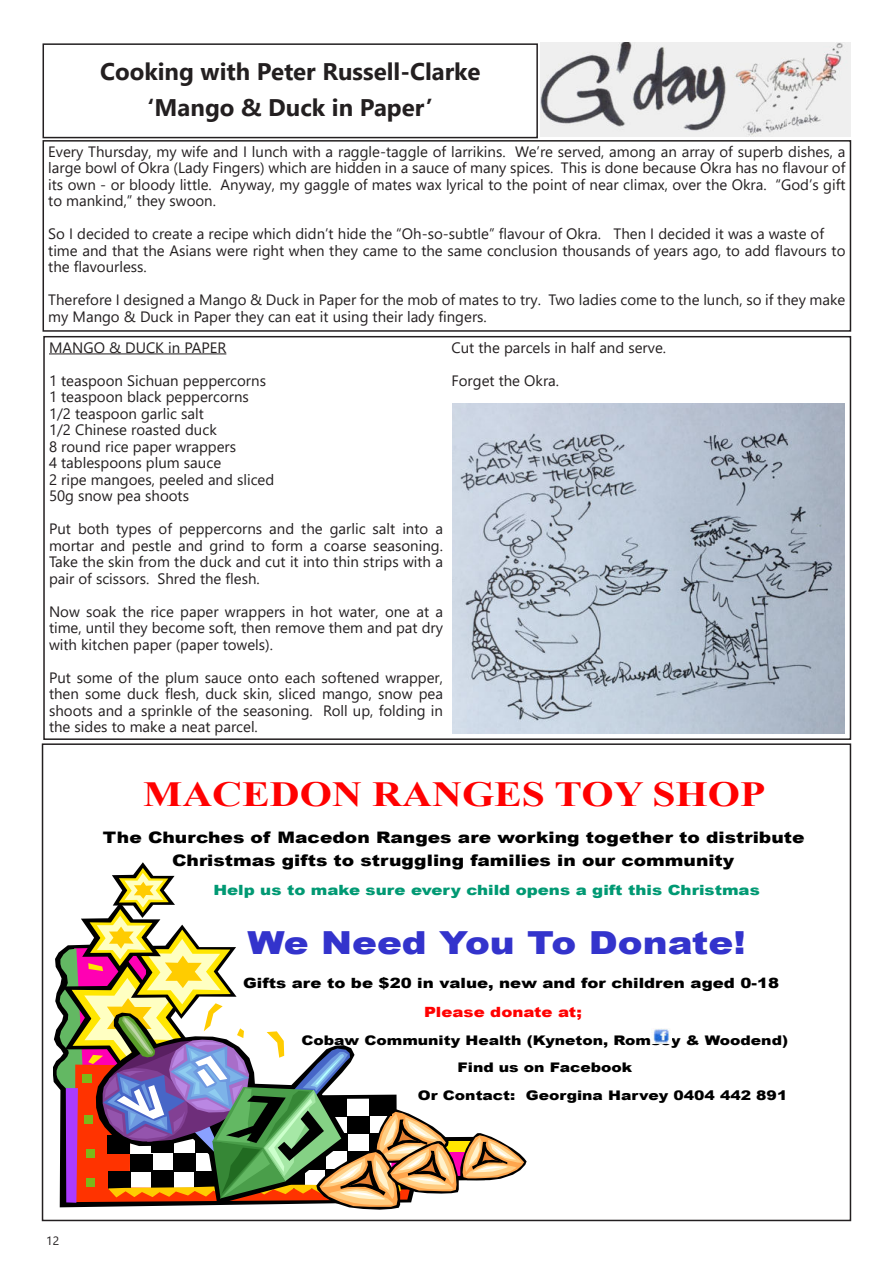
<style>
.page{position:relative;width:893px;height:1263px;background:#fff}
.page>*{position:absolute;margin:0;border:0;box-sizing:border-box;transform-origin:0 0}
.t1{font:700 35.25px "Times New Roman";color:#f00;scale:1.17 1}
.t2{font:900 31.8px "Arial";color:#33c;scale:1.17 1}
.t3{font:700 24px/36px "Segoe UI";color:#231f20;text-align:center}
.t4{font:900 15.9px/22.8px "Arial";color:#000;text-align:center;scale:1.17 1}
.t5{font:15px/16.5px "Segoe UI";color:#231f20;text-align:justify}
.t6{font:900 14.1px "Arial";color:#009973;scale:1.17 1}
.t7{font:900 14.1px "Arial";color:#000;scale:1.17 1}
.t8{font:900 14.1px "Arial";color:#f00;scale:1.17 1}
.t9{font:900 13.2px "Arial";color:#000;scale:1.17 1}
.t10{font:12px "Segoe UI";color:#231f20}
</style>
<div class="page">
<div style="left:43px;top:43px;width:495px;height:95px;border:2px solid #231f20"></div>
<hr style="left:49px;top:353px;width:177px;height:1px;background:#231f20">
<div style="left:43px;top:336px;width:808px;height:404px;border:2px solid #231f20"></div>
<img style="left:541px;top:43px;width:309px;height:94px">
<div style="left:43px;top:140px;width:808px;height:192px;border:2px solid #231f20"></div>
<img style="left:453px;top:404px;width:391px;height:329px">
<svg style="left:57px;top:862px;width:470px;height:348px"></svg>
<img style="left:653px;top:1028px;width:17px;height:16px">
<h3 class="t3" style="left:100px;top:51px;width:382px">Cooking with Peter Russell-Clarke ‘Mango &amp; Duck in Paper’</h3>
<p class="t5" style="left:48px;top:144px;width:799px">Every Thursday, my wife and I lunch with a raggle-taggle of larrikins. We’re served, among an array of superb dishes, a large bowl of Okra (Lady Fingers) which are hidden in a sauce of many spices. This is done because Okra has no flavour of its own - or bloody little. Anyway, my gaggle of mates wax lyrical to the point of near climax, over the Okra. “God’s gift to mankind,” they swoon.</p>
<p class="t5" style="left:48px;top:224px;width:799px;text-align:left">So I decided to create a recipe which didn’t hide the “Oh-so-subtle” flavour of Okra. Then I decided it was a waste of time and that the Asians were right when they came to the same conclusion thousands of years ago, to add flavours to the flavourless.</p>
<p class="t5" style="left:48px;top:293px;width:799px">Therefore I designed a Mango &amp; Duck in Paper for the mob of mates to try. Two ladies come to the lunch, so if they make my Mango &amp; Duck in Paper they can eat it using their lady fingers.</p>
<p class="t5" style="left:49px;top:340px;width:179px">MANGO &amp; DUCK in PAPER</p>
<p class="t5" style="left:49px;top:373px;width:227px;text-align:left">1 teaspoon Sichuan peppercorns<br>1 teaspoon black peppercorns<br>1/2 teaspoon garlic salt<br>1/2 Chinese roasted duck<br>8 round rice paper wrappers<br>4 tablespoons plum sauce<br>2 ripe mangoes, peeled and sliced<br>50g snow pea shoots</p>
<p class="t5" style="left:49px;top:522px;width:395px">Put both types of peppercorns and the garlic salt into a mortar and pestle and grind to form a coarse seasoning.<br>Take the skin from the duck and cut it into thin strips with a pair of scissors. Shred the flesh.</p>
<p class="t5" style="left:49px;top:604px;width:395px">Now soak the rice paper wrappers in hot water, one at a time, until they become soft, then remove them and pat dry with kitchen paper (paper towels).</p>
<p class="t5" style="left:49px;top:670px;width:395px">Put some of the plum sauce onto each softened wrapper, then some duck flesh, duck skin, sliced mango, snow pea shoots and a sprinkle of the seasoning. Roll up, folding in the sides to make a neat parcel.</p>
<p class="t5" style="left:451px;top:340px;width:216px">Cut the parcels in half and serve.</p>
<p class="t5" style="left:451px;top:373px;width:109px">Forget the Okra.</p>
<h1 class="t1" style="left:143px;top:773px;width:533px">MACEDON RANGES TOY SHOP</h1>
<p class="t4" style="left:103px;top:827px;width:601px">The Churches of Macedon Ranges are working together to distribute<br>Christmas gifts to struggling families in our community</p>
<p class="t6" style="left:213px;top:884px;width:469px">Help us to make sure every child opens a gift this Christmas</p>
<h2 class="t2" style="left:247px;top:929px;width:427px">We Need You To Donate!</h2>
<p class="t7" style="left:243px;top:977px;width:460px">Gifts are to be $20 in value, new and for children aged 0-18</p>
<p class="t8" style="left:424px;top:1006px;width:136px">Please donate at;</p>
<p class="t9" style="left:301px;top:1035px;width:417px">Cobaw Community Health (Kyneton, Romsey &amp; Woodend)</p>
<p class="t9" style="left:457px;top:1062px;width:151px">Find us on Facebook</p>
<p class="t9" style="left:418px;top:1089px;width:317px">Or Contact: Georgina Harvey 0404 442 891</p>
<p class="t10" style="left:46px;top:1235px;width:14px">12</p>
</div>
